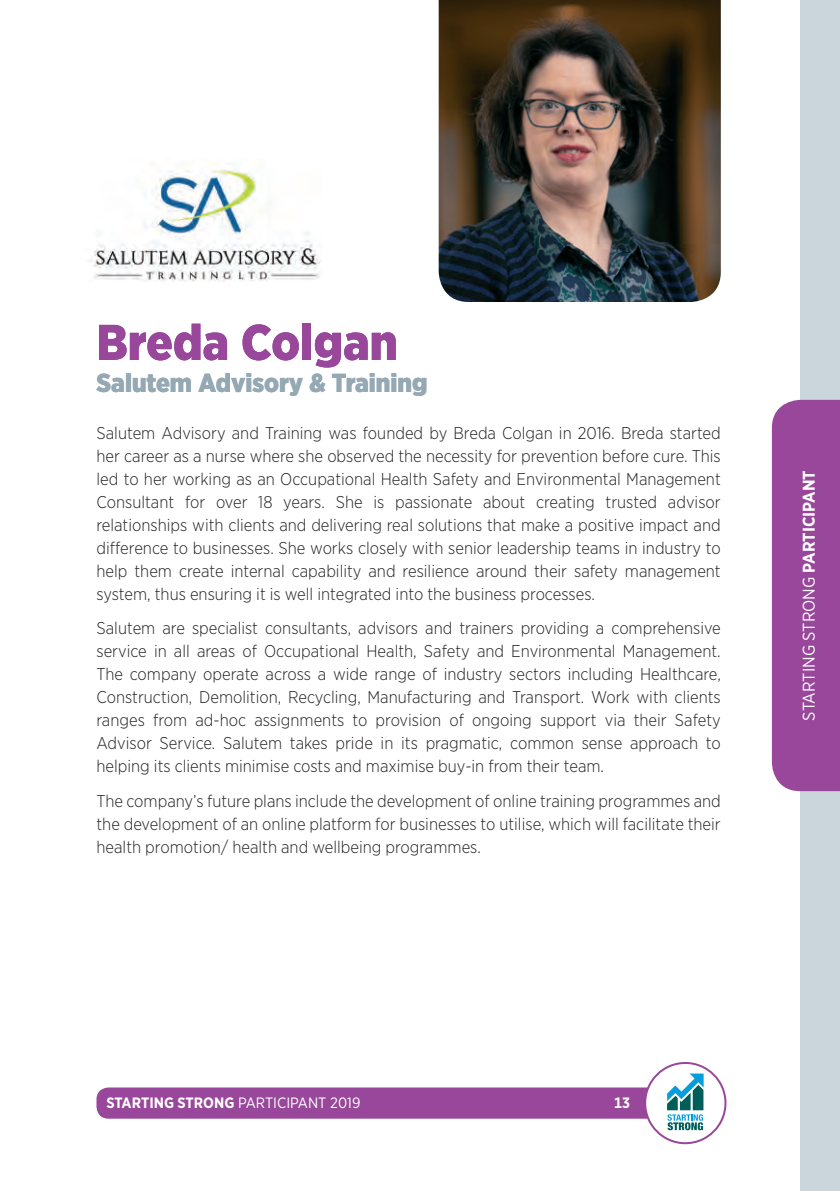
<style>
.page{position:relative;width:840px;height:1191px;background:#fff}
.page>*{position:absolute;margin:0;border:0;box-sizing:border-box;transform-origin:0 0}
.t1{font:900 50px "Gotham Narrow";color:#98479b}
.t2{font:900 26px "Gotham Narrow";color:#95a9b4}
.t3{font:300 17px/23px "Gotham Narrow";color:#231f20;text-align:justify}
.t4{font:17px "Gotham Narrow";color:#fff}
.t5{font:15px "Gotham Narrow";color:#fff}
.t6{font:700 15px "Gotham Narrow";color:#fff}
.s1{font-weight:700}
</style>
<div class="page">
<div style="left:799px;top:0;width:40px;height:1191px;background:#cbd5dc"></div>
<div style="left:96px;top:1087px;width:600px;height:31px;background:#98479b;border-radius:12px"></div>
<div style="left:644px;top:1063px;width:81px;height:80px;background:#fff;border-radius:50%"></div>
<div style="left:643px;top:1062px;width:83px;height:82px;border:2px solid #98479b;border-radius:50%"></div>
<svg style="left:667px;top:1073px;width:36px;height:57px"></svg>
<div style="left:771px;top:400px;width:68px;height:391px;background:#98479b"></div>
<img style="left:438px;top:0;width:282px;height:302px">
<img style="left:89px;top:163px;width:232px;height:119px">
<h1 class="t1" style="left:96px;top:309px;width:302px">Breda Colgan</h1>
<h2 class="t2" style="left:96px;top:365px;width:332px">Salutem Advisory &amp; Training</h2>
<p class="t3" style="left:96px;top:421px;width:625px">Salutem Advisory and Training was founded by Breda Colgan in 2016. Breda started her career as a nurse where she observed the necessity for prevention before cure. This led to her working as an Occupational Health Safety and Environmental Management Consultant for over 18 years. She is passionate about creating trusted advisor relationships with clients and delivering real solutions that make a positive impact and difference to businesses. She works closely with senior leadership teams in industry to help them create internal capability and resilience around their safety management system, thus ensuring it is well integrated into the business processes.</p>
<p class="t3" style="left:96px;top:616px;width:625px">Salutem are specialist consultants, advisors and trainers providing a comprehensive service in all areas of Occupational Health, Safety and Environmental Management.<br>The company operate across a wide range of industry sectors including Healthcare, Construction, Demolition, Recycling, Manufacturing and Transport. Work with clients ranges from ad-hoc assignments to provision of ongoing support via their Safety Advisor Service. Salutem takes pride in its pragmatic, common sense approach to helping its clients minimise costs and maximise buy-in from their team.</p>
<p class="t3" style="left:96px;top:789px;width:625px">The company’s future plans include the development of online training programmes and the development of an online platform for businesses to utilise, which will facilitate their health promotion/ health and wellbeing programmes.</p>
<p class="t4" style="left:797px;top:720px;width:252px;rotate:-90deg">STARTING STRONG <span class="s1">PARTICIPANT</span></p>
<p class="t5" style="left:106px;top:1093px;width:255px"><span class="s1">STARTING STRONG</span> PARTICIPANT 2019</p>
<p class="t6" style="left:613px;top:1093px;width:17px">13</p>
</div>
